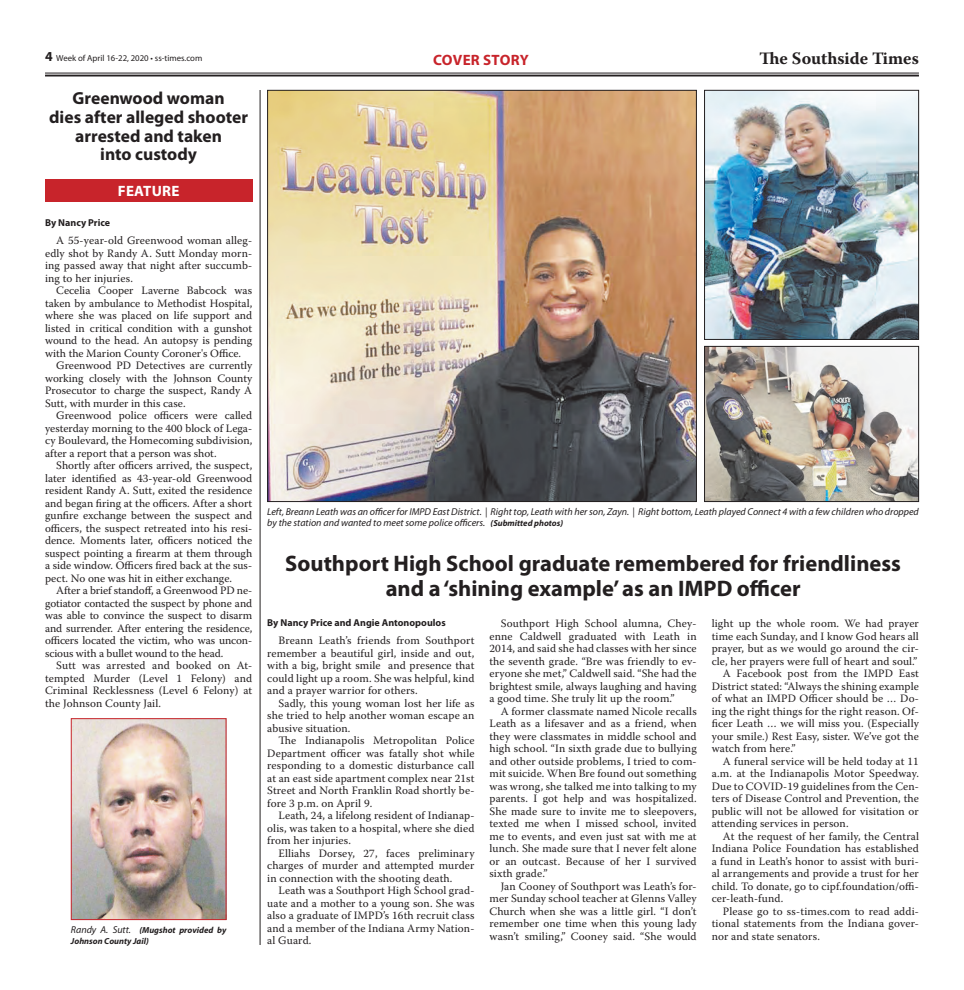
<style>
.page{position:relative;width:964px;height:990px;background:#fff}
.page>*{position:absolute;margin:0;border:0;box-sizing:border-box;transform-origin:0 0}
.Headline_-_18pt{font:700 22.5px/25px "Myriad Pro";color:#231f20;text-align:center}
.Headline_-_14pt{font:700 17.5px/18.8px "Myriad Pro";color:#231f20;text-align:center}
.t1{font:700 17.38px "Warnock Pro";color:#231f20}
.Briefs{font:700 15px "Myriad Pro";letter-spacing:.015em;color:#c8242b}
.Body_Copy{font:700 15px "Myriad Pro";letter-spacing:.02em;color:#fff}
.Body_Copy-2{font:11.25px/12.5px "Warnock Pro";letter-spacing:.01em;color:#231f20;text-align:justify}
.Captions_for_Photos{font:italic 10px/11.2px "Myriad Pro";color:#231f20}
.Byline_for_Article{font:700 10px "Myriad Pro";color:#231f20}
.Captions_for_Photos-2{font:italic 700 8.75px/10.5px "Myriad Pro";color:#231f20}
.t2{font:8.75px "Myriad Pro";color:#231f20}
.s1{font-weight:700;font-size:13.75px}
.s2{font-weight:400;font-size:10px}
.s3{font-weight:700;font-size:8.75px}
</style>
<div class="page">
<hr style="left:45px;top:73px;width:873px;height:1px;background:#231f20">
<hr style="left:45px;top:75px;width:873px;height:2px;background:#231f20">
<img style="left:73px;top:720px;width:151px;height:198px">
<div style="left:71px;top:718px;width:155px;height:202px;border:1px solid #c8242b"></div>
<div style="left:45px;top:179px;width:207px;height:23px;background:#c8242b"></div>
<img style="left:269px;top:92px;width:425px;height:408px">
<img style="left:705px;top:348px;width:211px;height:152px">
<div style="left:703px;top:346px;width:215px;height:156px;border:1px solid #231f20"></div>
<img style="left:705px;top:92px;width:211px;height:246px">
<div style="left:703px;top:90px;width:215px;height:250px;border:1px solid #231f20"></div>
<hr style="left:260px;top:90px;width:1px;height:855px;background:#231f20">
<p class="t2" style="left:45px;top:53px;width:159px"><span class="s1">4</span> Week of April 16-22, 2020 • ss-times.com</p>
<p class="Briefs" style="left:433px;top:50px;width:97px">COVER STORY</p>
<h3 class="t1" style="left:759px;top:48px;width:161px">The Southside Times</h3>
<p class="Headline_-_14pt" style="left:49px;top:88px;width:200px">Greenwood woman<br>dies after alleged shooter arrested and taken<br>into custody</p>
<p class="Body_Copy" style="left:118px;top:181px;width:63px">FEATURE</p>
<p class="Byline_for_Article" style="left:45px;top:216px;width:67px">By Nancy Price</p>
<p class="Body_Copy-2" style="left:45px;top:234px;width:209px;text-indent:11px">A 55-year-old Greenwood woman alleg&shy;edly shot by Randy A. Sutt Monday morn&shy;ing passed away that night after succumb&shy;ing to her injuries.</p>
<p class="Body_Copy-2" style="left:45px;top:284px;width:209px;text-indent:11px">Cecelia Cooper Laverne Babcock was taken by ambulance to Methodist Hospital, where she was placed on life support and listed in critical condition with a gunshot wound to the head. An autopsy is pending with the Marion County Coroner's Office.</p>
<p class="Body_Copy-2" style="left:45px;top:359px;width:209px;text-indent:11px">Greenwood PD Detectives are currently working closely with the Johnson County Prosecutor to charge the suspect, Randy A Sutt, with murder in this case.</p>
<p class="Body_Copy-2" style="left:45px;top:409px;width:209px;text-indent:11px">Greenwood police officers were called yesterday morning to the 400 block of Lega&shy;cy Boulevard, the Homecoming subdivision, after a report that a person was shot.</p>
<p class="Body_Copy-2" style="left:45px;top:459px;width:209px;text-indent:11px">Shortly after officers arrived, the suspect, later identified as 43-year-old Greenwood resident Randy A. Sutt, exited the residence and began firing at the officers. After a short gunfire exchange between the suspect and officers, the suspect retreated into his resi&shy;dence. Moments later, officers noticed the suspect pointing a firearm at them through a side window. Officers fired back at the sus&shy;pect. No one was hit in either exchange.</p>
<p class="Body_Copy-2" style="left:45px;top:584px;width:209px;text-indent:11px">After a brief standoff, a Greenwood PD ne&shy;gotiator contacted the suspect by phone and was able to convince the suspect to disarm and surrender. After entering the residence, officers located the victim, who was uncon&shy;scious with a bullet wound to the head.</p>
<p class="Body_Copy-2" style="left:45px;top:659px;width:209px;text-indent:11px">Sutt was arrested and booked on At&shy;tempted Murder (Level 1 Felony) and Criminal Recklessness (Level 6 Felony) at the Johnson County Jail.</p>
<p class="Captions_for_Photos-2" style="left:71px;top:925px;width:157px"><span class="s2">Randy A. Sutt.</span> (Mugshot provided by<br>Johnson County Jail)</p>
<p class="Captions_for_Photos" style="left:267px;top:506px;width:652px">Left, Breann Leath was an officer for IMPD East District. | Right top, Leath with her son, Zayn. | Right bottom, Leath played Connect 4 with a few children who dropped by the station and wanted to meet some police officers. <span class="s3">(Submitted photos)</span></p>
<p class="Headline_-_18pt" style="left:285px;top:551px;width:617px">Southport High School graduate remembered for friendliness and a ‘shining example’ as an IMPD officer</p>
<p class="Byline_for_Article" style="left:267px;top:616px;width:180px">By Nancy Price and Angie Antonopoulos</p>
<p class="Body_Copy-2" style="left:267px;top:634px;width:209px;text-indent:11px">Breann Leath’s friends from Southport remember a beautiful girl, inside and out, with a big, bright smile and presence that could light up a room. She was helpful, kind and a prayer warrior for others.</p>
<p class="Body_Copy-2" style="left:267px;top:697px;width:209px;text-indent:11px">Sadly, this young woman lost her life as she tried to help another woman escape an abusive situation.</p>
<p class="Body_Copy-2" style="left:267px;top:734px;width:209px;text-indent:11px">The Indianapolis Metropolitan Police Department officer was fatally shot while responding to a domestic disturbance call at an east side apartment complex near 21st Street and North Franklin Road shortly be&shy;fore 3 p.m. on April 9.</p>
<p class="Body_Copy-2" style="left:267px;top:809px;width:209px;text-indent:11px">Leath, 24, a lifelong resident of Indianap&shy;olis, was taken to a hospital, where she died from her injuries.</p>
<p class="Body_Copy-2" style="left:267px;top:847px;width:209px;text-indent:11px">Elliahs Dorsey, 27, faces preliminary charges of murder and attempted murder in connection with the shooting death.</p>
<p class="Body_Copy-2" style="left:267px;top:884px;width:209px;text-indent:11px">Leath was a Southport High School grad&shy;uate and a mother to a young son. She was also a graduate of IMPD’s 16th recruit class and a member of the Indiana Army Nation&shy;al Guard.</p>
<p class="Body_Copy-2" style="left:489px;top:617px;width:209px;text-indent:11px">Southport High School alumna, Chey&shy;enne Caldwell graduated with Leath in 2014, and said she had classes with her since the seventh grade. “Bre was friendly to ev&shy;eryone she met,” Caldwell said. “She had the brightest smile, always laughing and having a good time. She truly lit up the room.”</p>
<p class="Body_Copy-2" style="left:489px;top:704px;width:209px;text-indent:11px">A former classmate named Nicole recalls Leath as a lifesaver and as a friend, when they were classmates in middle school and high school. “In sixth grade due to bullying and other outside problems, I tried to com&shy;mit suicide. When Bre found out something was wrong, she talked me into talking to my parents. I got help and was hospitalized.<br>She made sure to invite me to sleepovers, texted me when I missed school, invited me to events, and even just sat with me at lunch. She made sure that I never felt alone or an outcast. Because of her I survived sixth grade.”</p>
<p class="Body_Copy-2" style="left:489px;top:879px;width:209px;text-indent:11px">Jan Cooney of Southport was Leath’s for&shy;mer Sunday school teacher at Glenns Valley Church when she was a little girl. “I don’t remember one time when this young lady wasn’t smiling,” Cooney said. “She would</p>
<p class="Body_Copy-2" style="left:711px;top:617px;width:209px">light up the whole room. We had prayer time each Sunday, and I know God hears all prayer, but as we would go around the cir&shy;cle, her prayers were full of heart and soul.”</p>
<p class="Body_Copy-2" style="left:711px;top:667px;width:209px;text-indent:11px">A Facebook post from the IMPD East District stated: “Always the shining example of what an IMPD Officer should be … Do&shy;ing the right things for the right reason. Of&shy;ficer Leath … we will miss you. (Especially your smile.) Rest Easy, sister. We’ve got the watch from here.”</p>
<p class="Body_Copy-2" style="left:711px;top:754px;width:209px;text-indent:11px">A funeral service will be held today at 11 a.m. at the Indianapolis Motor Speedway.<br>Due to COVID-19 guidelines from the Cen&shy;ters of Disease Control and Prevention, the public will not be allowed for visitation or attending services in person.</p>
<p class="Body_Copy-2" style="left:711px;top:829px;width:209px;text-indent:11px">At the request of her family, the Central Indiana Police Foundation has established a fund in Leath’s honor to assist with buri&shy;al arrangements and provide a trust for her child. To donate, go to cipf.foundation/offi&shy;cer-leath-fund.</p>
<p class="Body_Copy-2" style="left:711px;top:904px;width:208px;text-indent:11px">Please go to ss-times.com to read addi&shy;tional statements from the Indiana gover&shy;nor and state senators.</p>
</div>
